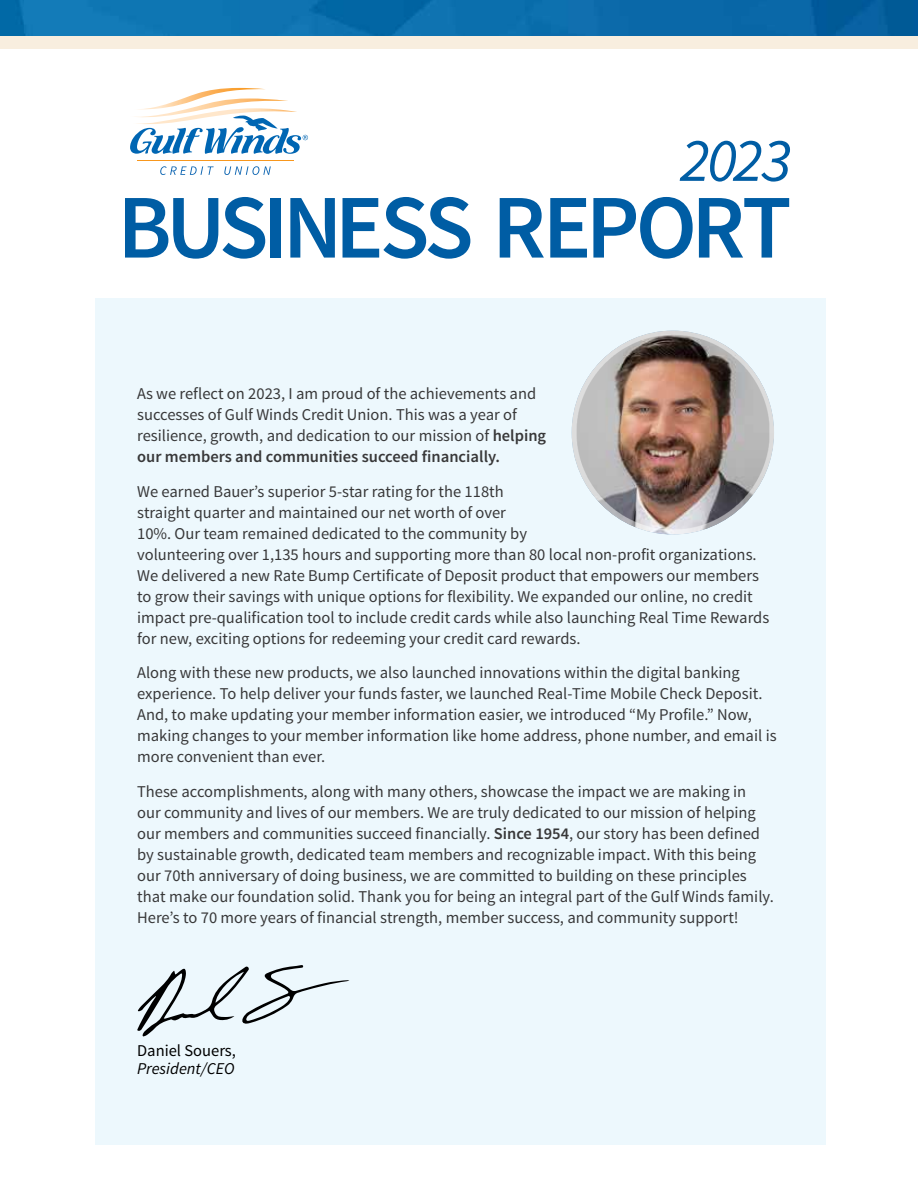
<style>
.page{position:relative;width:918px;height:1188px;background:#fff}
.page>*{position:absolute;margin:0;border:0;box-sizing:border-box;transform-origin:0 0}
.t1{font:600 91.05px "Source Sans Pro";letter-spacing:-.06em;color:#005da4}
.t2{font:italic 61.8px "Source Sans Pro";color:#005da4}
.t3{font:16.5px/21px "Source Sans Pro";color:#383839}
.t4{font:16.5px "Source Sans Pro";color:#000}
.t5{font:italic 16.5px "Source Sans Pro";color:#000}
.s1{font-weight:600}
</style>
<div class="page">
<div style="left:95px;top:298px;width:730px;height:847px;background:#edf8fd"></div>
<hr style="left:137px;top:160px;width:157px;height:1px;background:#f8971d">
<svg style="left:160px;top:166px;width:54px;height:9px"></svg>
<svg style="left:224px;top:166px;width:47px;height:9px"></svg>
<svg style="left:130px;top:88px;width:178px;height:66px"></svg>
<div style="left:0;top:16px;width:918px;height:33px;background:#f8eedf"></div>
<img style="left:0;top:0;width:918px;height:36px">
<div style="left:570px;top:328px;width:204px;height:207px;background:#fff;opacity:.5"></div>
<svg style="left:137px;top:965px;width:212px;height:72px"></svg>
<h2 class="t2" style="left:680px;top:122px;width:113px">2023</h2>
<h1 class="t1" style="left:118px;top:170px;width:675px">BUSINESS REPORT</h1>
<p class="t3" style="left:137px;top:383px;width:411px">As we reflect on 2023, I am proud of the achievements and successes of Gulf Winds Credit Union. This was a year of resilience, growth, and dedication to our mission of <span class="s1">helping our members and communities succeed financially.</span></p>
<p class="t3" style="left:137px;top:481px;width:634px">We earned Bauer’s superior 5-star rating for the 118th<br>straight quarter and maintained our net worth of over<br>10%. Our team remained dedicated to the community by<br>volunteering over 1,135 hours and supporting more than 80 local non-profit organizations.<br>We delivered a new Rate Bump Certificate of Deposit product that empowers our members to grow their savings with unique options for flexibility. We expanded our online, no credit impact pre-qualification tool to include credit cards while also launching Real Time Rewards for new, exciting options for redeeming your credit card rewards.</p>
<p class="t3" style="left:137px;top:662px;width:641px">Along with these new products, we also launched innovations within the digital banking experience. To help deliver your funds faster, we launched Real-Time Mobile Check Deposit.<br>And, to make updating your member information easier, we introduced “My Profile.” Now, making changes to your member information like home address, phone number, and email is more convenient than ever.</p>
<p class="t3" style="left:137px;top:781px;width:638px">These accomplishments, along with many others, showcase the impact we are making in our community and lives of our members. We are truly dedicated to our mission of helping our members and communities succeed financially. <span class="s1">Since 1954</span>, our story has been defined by sustainable growth, dedicated team members and recognizable impact. With this being our 70th anniversary of doing business, we are committed to building on these principles that make our foundation solid. Thank you for being an integral part of the Gulf Winds family.<br>Here’s to 70 more years of financial strength, member success, and community support!</p>
<p class="t4" style="left:137px;top:1040px;width:100px">Daniel Souers,</p>
<p class="t5" style="left:137px;top:1058px;width:99px">President/CEO</p>
</div>
